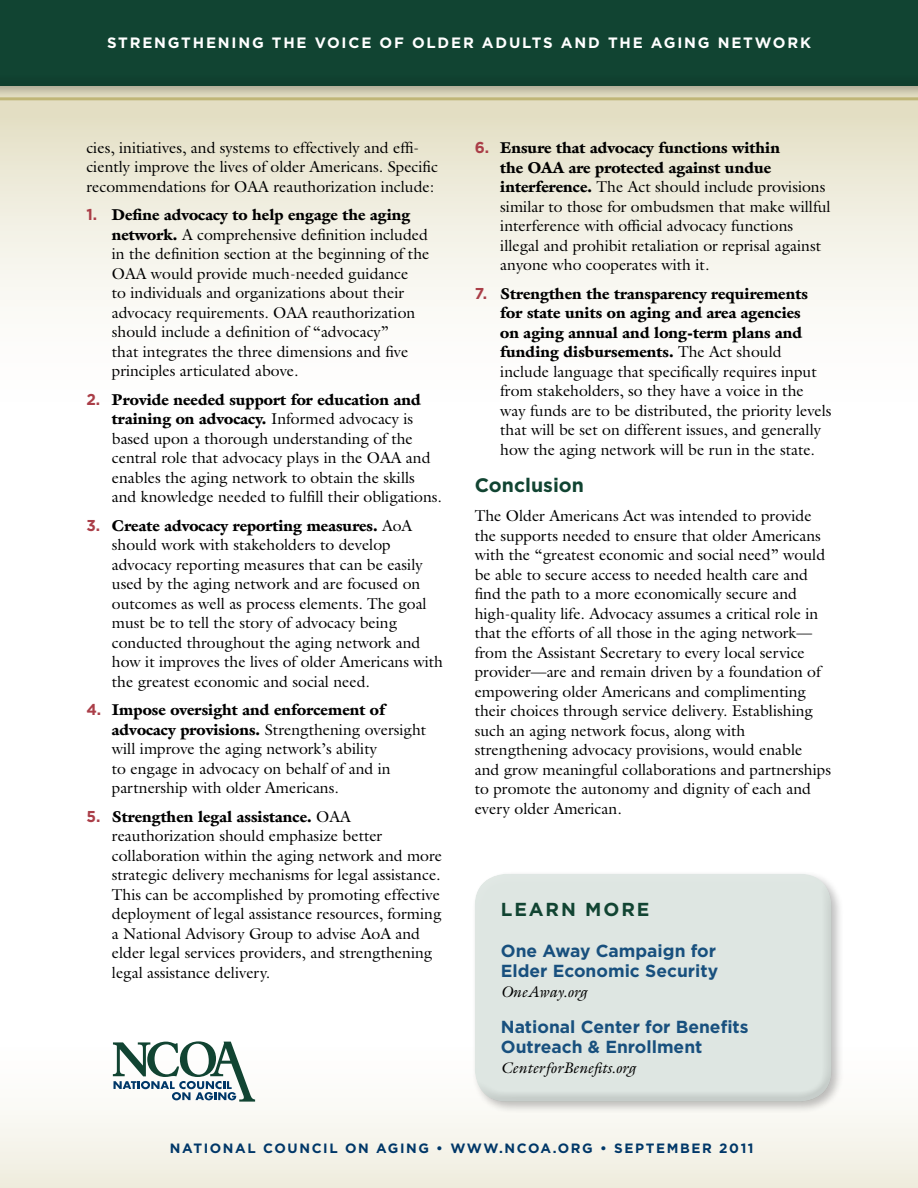
<style>
.page{position:relative;width:918px;height:1188px;background:#fff}
.page>*{position:absolute;margin:0;border:0;box-sizing:border-box;transform-origin:0 0}
.t1{font:700 19.5px "Gotham";color:#114432}
.t2{font:700 18.75px "Gotham";color:#114432}
.t3{font:700 17.4px/20.1px "Gotham";color:#18507e}
.t4{font:15.75px/19.5px "Galliard";color:#000}
.t5{font:italic 15.45px "Galliard";color:#000}
.t6{font:700 15px "Gotham";letter-spacing:.12em;color:#fff}
.t7{font:700 13.5px "Gotham";letter-spacing:.12em;color:#003768}
.s1{font-family:"Gotham";font-weight:700;color:#aa3e48}
.s2{font-weight:900}
</style>
<div class="page">
<div style="left:0;top:75px;width:918px;height:365px;background:linear-gradient(to bottom,#e3dfc4,#fff)"></div>
<hr style="left:0;top:98px;width:918px;height:2px;background:#c0b678">
<div style="left:0;top:0;width:918px;height:98px;background:#000;opacity:.25"></div>
<div style="left:0;top:0;width:918px;height:86px;background:#114432"></div>
<div style="left:0;top:1021px;width:918px;height:167px;background:linear-gradient(to bottom,#fff,#f1efe1)"></div>
<div style="left:471px;top:870px;width:373px;height:244px;background:#000;opacity:.25"></div>
<div style="left:474px;top:871px;width:360px;height:213px;background:#fff;opacity:.11"></div>
<div style="left:474px;top:881px;width:360px;height:221px;background:#dee6e2"></div>
<svg style="left:113px;top:1041px;width:142px;height:61px"></svg>
<p class="t6" style="left:107px;top:34px;width:705px">STRENGTHENING THE VOICE OF OLDER ADULTS AND THE AGING N ETWORK</p>
<p class="t4" style="left:86px;top:138px;width:353px">cies, initiatives, and systems to effectively and effi&shy;ciently improve the lives of older Americans. Specific recommendations for OAA reauthorization include:</p>
<p class="t4" style="left:112px;top:205px;width:319px;text-indent:-25px"><span class="s1">1.</span> <span class="s2">Define advocacy to help engage the aging network.</span> A comprehensive definition included in the definition section at the beginning of the OAA would provide much-needed guidance<br>to individuals and organizations about their advocacy requirements. OAA reauthorization should include a definition of “advocacy”<br>that integrates the three dimensions and five principles articulated above.</p>
<p class="t4" style="left:112px;top:390px;width:332px;text-indent:-25px"><span class="s1">2.</span> <span class="s2">Provide needed support for education and training on advocacy.</span> Informed advocacy is based upon a thorough understanding of the central role that advocacy plays in the OAA and enables the aging network to obtain the skills and knowledge needed to fulfill their obligations.</p>
<p class="t4" style="left:112px;top:516px;width:333px;text-indent:-25px"><span class="s1">3.</span> <span class="s2">Create advocacy reporting measures.</span> AoA should work with stakeholders to develop advocacy reporting measures that can be easily used by the aging network and are focused on outcomes as well as process elements. The goal must be to tell the story of advocacy being conducted throughout the aging network and how it improves the lives of older Americans with the greatest economic and social need.</p>
<p class="t4" style="left:112px;top:700px;width:316px;text-indent:-25px"><span class="s1">4.</span> <span class="s2">Impose oversight and enforcement of advocacy provisions.</span> Strengthening oversight will improve the aging network’s ability<br>to engage in advocacy on behalf of and in partnership with older Americans.</p>
<p class="t4" style="left:112px;top:807px;width:332px;text-indent:-26px"><span class="s1">5.</span> <span class="s2">Strengthen legal assistance.</span> OAA reauthorization should emphasize better collaboration within the aging network and more strategic delivery mechanisms for legal assistance.<br>This can be accomplished by promoting effective deployment of legal assistance resources, forming a National Advisory Group to advise AoA and elder legal services providers, and strengthening legal assistance delivery.</p>
<p class="t4" style="left:500px;top:138px;width:332px;text-indent:-26px"><span class="s1">6.</span> <span class="s2">Ensure that advocacy functions within<br>the OAA are protected against undue interference.</span> The Act should include provisions similar to those for ombudsmen that make willful interference with official advocacy functions illegal and prohibit retaliation or reprisal against anyone who cooperates with it.</p>
<p class="t4" style="left:500px;top:284px;width:333px;text-indent:-25px"><span class="s1">7.</span> <span class="s2">Strengthen the transparency requirements for state units on aging and area agencies<br>on aging annual and long-term plans and funding disbursements.</span> The Act should include language that specifically requires input from stakeholders, so they have a voice in the way funds are to be distributed, the priority levels that will be set on different issues, and generally how the aging network will be run in the state.</p>
<p class="t1" style="left:475px;top:474px;width:111px">CONCLUSION</p>
<p class="t4" style="left:475px;top:506px;width:358px">The Older Americans Act was intended to provide the supports needed to ensure that older Americans with the “greatest economic and social need” would be able to secure access to needed health care and find the path to a more economically secure and high-quality life. Advocacy assumes a critical role in that the efforts of all those in the aging network— from the Assistant Secretary to every local service provider—are and remain driven by a foundation of empowering older Americans and complimenting their choices through service delivery. Establishing such an aging network focus, along with strengthening advocacy provisions, would enable<br>and grow meaningful collaborations and partnerships to promote the autonomy and dignity of each and every older American.</p>
<p class="t2" style="left:501px;top:898px;width:150px">LEARN MORE</p>
<p class="t3" style="left:501px;top:940px;width:219px">ONE AWAY CAMPAIGN FOR<br>ELDER ECONOMIC SECURITY</p>
<p class="t5" style="left:501px;top:982px;width:88px">OneAway.org</p>
<p class="t3" style="left:501px;top:1016px;width:249px">NATIONAL CENTER FOR BENEFITS<br>OUTREACH &amp; ENROLLMENT</p>
<p class="t5" style="left:501px;top:1058px;width:136px">CenterforBenefits.org</p>
<p class="t7" style="left:170px;top:1140px;width:585px">NATIONAL COUNCIL ON AGING • WWW.NCOA.ORG • SEPTEMBER 2011</p>
</div>
